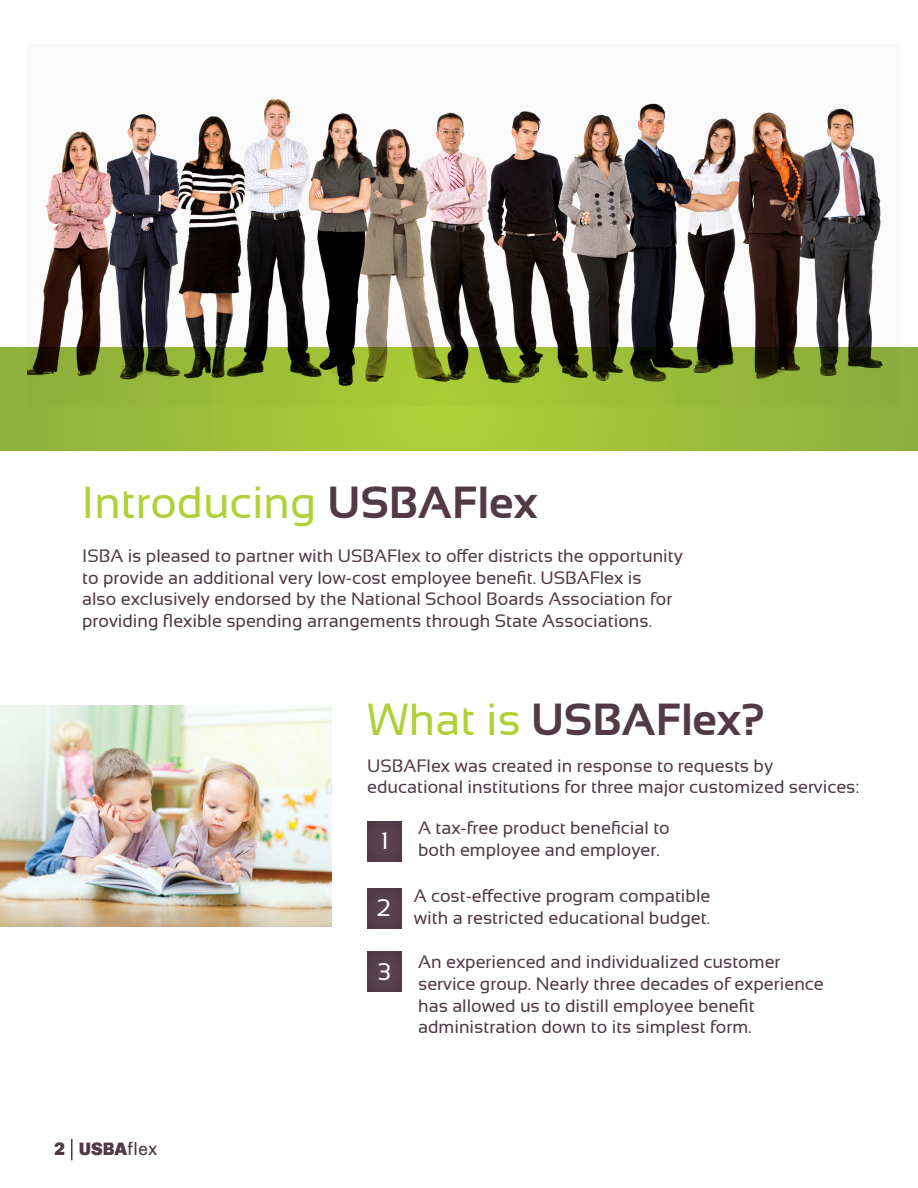
<style>
.page{position:relative;width:918px;height:1188px;background:#fff}
.page>*{position:absolute;margin:0;border:0;box-sizing:border-box;transform-origin:0 0}
.TITLE_2{font:45px "Sansation";color:#b0d136}
.TITLE_2-2{font:700 45px "Sansation";color:#513946}
.SUB_TITLE{font:24px "Sansation";color:#fff}
.CREDIT_TEXT{font:18px/21.6px "Sansation";color:#513946}
.t1{font:900 18px "Chivo";color:#513946}
.s1{font-weight:700;color:#513946}
.s2{font-weight:400;color:#b0d136}
.s3{font-weight:400}
</style>
<div class="page">
<hr style="left:71px;top:1139px;width:2px;height:21px;background:#513946">
<img style="left:27px;top:98px;width:872px;height:250px">
<svg style="left:0;top:348px;width:918px;height:103px;background:#88a532"></svg>
<div style="left:367px;top:821px;width:35px;height:40px;background:#563e4b"></div>
<div style="left:367px;top:889px;width:35px;height:40px;background:#563e4b"></div>
<div style="left:367px;top:952px;width:35px;height:40px;background:#563e4b"></div>
<img style="left:0;top:705px;width:331px;height:222px">
<p class="TITLE_2" style="left:82px;top:477px;width:457px">Introducing <span class="s1">USBAFlex</span></p>
<p class="CREDIT_TEXT" style="left:82px;top:545px;width:602px">ISBA is pleased to partner with USBAFlex to offer districts the opportunity to provide an additional very low-cost employee benefit. USBAFlex is<br>also exclusively endorsed by the National School Boards Association for providing flexible spending arrangements through State Associations.</p>
<p class="TITLE_2-2" style="left:367px;top:694px;width:400px"><span class="s2">What is</span> USBAFlex?</p>
<p class="CREDIT_TEXT" style="left:367px;top:755px;width:494px">USBAFlex was created in response to requests by educational institutions for three major customized services:</p>
<p class="CREDIT_TEXT" style="left:418px;top:817px;width:253px">A tax-free product beneficial to both employee and employer.</p>
<p class="SUB_TITLE" style="left:381px;top:827px;width:9px">1</p>
<p class="t1" style="left:54px;top:1138px;width:105px">2 USBA<span class="s3">flex</span></p>
<p class="SUB_TITLE" style="left:377px;top:894px;width:15px">2</p>
<p class="SUB_TITLE" style="left:378px;top:959px;width:15px">3</p>
<p class="CREDIT_TEXT" style="left:414px;top:885px;width:298px">A cost-effective program compatible with a restricted educational budget.</p>
<p class="CREDIT_TEXT" style="left:418px;top:951px;width:407px">An experienced and individualized customer service group. Nearly three decades of experience has allowed us to distill employee benefit administration down to its simplest form.</p>
</div>
